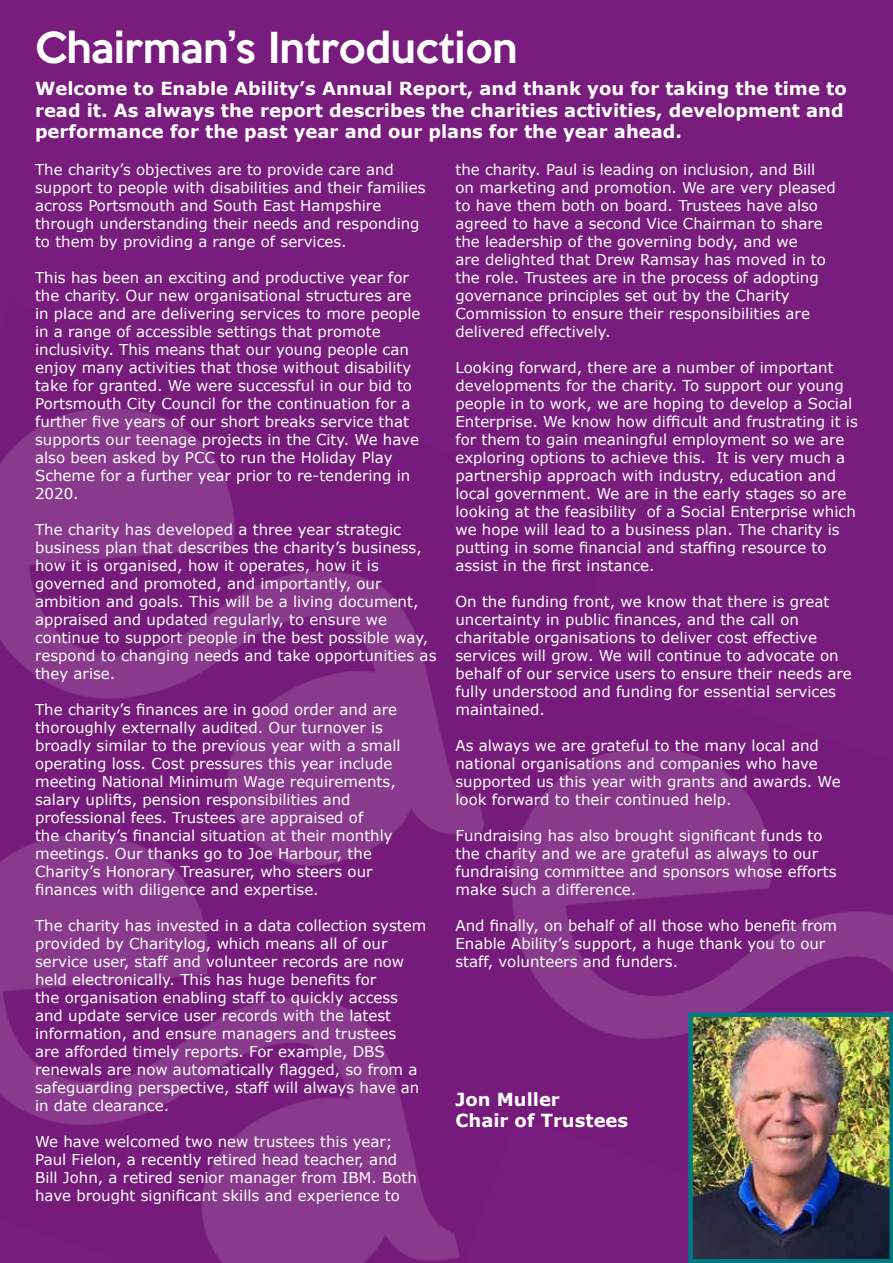
<style>
.page{position:relative;width:893px;height:1263px;background:#781c7d}
.page>*{position:absolute;margin:0;border:0;box-sizing:border-box;transform-origin:0 0}
.t1{font:500 39px "Keep Calm";color:#fff}
.t2{font:700 18px/21.6px "Verdana";color:#fff}
.t3{font:15px/18px "Verdana";color:#fff}
</style>
<div class="page">
<img style="left:0;top:408px;width:419px;height:364px">
<img style="left:0;top:772px;width:460px;height:491px">
<img style="left:398px;top:642px;width:495px;height:605px">
<img style="left:688px;top:1012px;width:205px;height:251px">
<h1 class="t1" style="left:35px;top:14px;width:484px">Chairman’s Introduction</h1>
<p class="t2" style="left:35px;top:77px;width:813px">Welcome to Enable Ability’s Annual Report, and thank you for taking the time to read it. As always the report describes the charities activities, development and performance for the past year and our plans for the year ahead.</p>
<p class="t3" style="left:35px;top:161px;width:392px">The charity’s objectives are to provide care and support to people with disabilities and their families across Portsmouth and South East Hampshire through understanding their needs and responding to them by providing a range of services.</p>
<p class="t3" style="left:35px;top:269px;width:387px">This has been an exciting and productive year for the charity. Our new organisational structures are in place and are delivering services to more people in a range of accessible settings that promote inclusivity. This means that our young people can enjoy many activities that those without disability take for granted. We were successful in our bid to Portsmouth City Council for the continuation for a further five years of our short breaks service that supports our teenage projects in the City. We have also been asked by PCC to run the Holiday Play Scheme for a further year prior to re-tendering in 2020.</p>
<p class="t3" style="left:35px;top:521px;width:403px">The charity has developed a three year strategic business plan that describes the charity’s business, how it is organised, how it operates, how it is governed and promoted, and importantly, our ambition and goals. This will be a living document, appraised and updated regularly, to ensure we continue to support people in the best possible way, respond to changing needs and take opportunities as they arise.</p>
<p class="t3" style="left:35px;top:701px;width:367px">The charity’s finances are in good order and are thoroughly externally audited. Our turnover is broadly similar to the previous year with a small operating loss. Cost pressures this year include meeting National Minimum Wage requirements, salary uplifts, pension responsibilities and professional fees. Trustees are appraised of<br>the charity’s financial situation at their monthly meetings. Our thanks go to Joe Harbour, the Charity’s Honorary Treasurer, who steers our finances with diligence and expertise.</p>
<p class="t3" style="left:35px;top:917px;width:393px">The charity has invested in a data collection system provided by Charitylog, which means all of our service user, staff and volunteer records are now held electronically. This has huge benefits for<br>the organisation enabling staff to quickly access and update service user records with the latest information, and ensure managers and trustees<br>are afforded timely reports. For example, DBS renewals are now automatically flagged, so from a safeguarding perspective, staff will always have an in date clearance.</p>
<p class="t3" style="left:35px;top:1133px;width:383px">We have welcomed two new trustees this year; Paul Fielon, a recently retired head teacher, and Bill John, a retired senior manager from IBM. Both have brought significant skills and experience to</p>
<p class="t3" style="left:455px;top:161px;width:382px">the charity. Paul is leading on inclusion, and Bill on marketing and promotion. We are very pleased to have them both on board. Trustees have also agreed to have a second Vice Chairman to share the leadership of the governing body, and we<br>are delighted that Drew Ramsay has moved in to the role. Trustees are in the process of adopting governance principles set out by the Charity Commission to ensure their responsibilities are delivered effectively.</p>
<p class="t3" style="left:455px;top:359px;width:404px">Looking forward, there are a number of important developments for the charity. To support our young people in to work, we are hoping to develop a Social Enterprise. We know how difficult and frustrating it is for them to gain meaningful employment so we are exploring options to achieve this. It is very much a partnership approach with industry, education and local government. We are in the early stages so are looking at the feasibility of a Social Enterprise which we hope will lead to a business plan. The charity is putting in some financial and staffing resource to assist in the first instance.</p>
<p class="t3" style="left:455px;top:593px;width:398px">On the funding front, we know that there is great uncertainty in public finances, and the call on charitable organisations to deliver cost effective services will grow. We will continue to advocate on behalf of our service users to ensure their needs are fully understood and funding for essential services maintained.</p>
<p class="t3" style="left:455px;top:737px;width:387px">As always we are grateful to the many local and national organisations and companies who have supported us this year with grants and awards. We look forward to their continued help.</p>
<p class="t3" style="left:455px;top:827px;width:383px">Fundraising has also brought significant funds to the charity and we are grateful as always to our fundraising committee and sponsors whose efforts make such a difference.</p>
<p class="t3" style="left:455px;top:917px;width:383px">And finally, on behalf of all those who benefit from<br>Enable Ability’s support, a huge thank you to our staff, volunteers and funders.</p>
<p class="t2" style="left:455px;top:1088px;width:174px">Jon Muller<br>Chair of Trustees</p>
</div>
